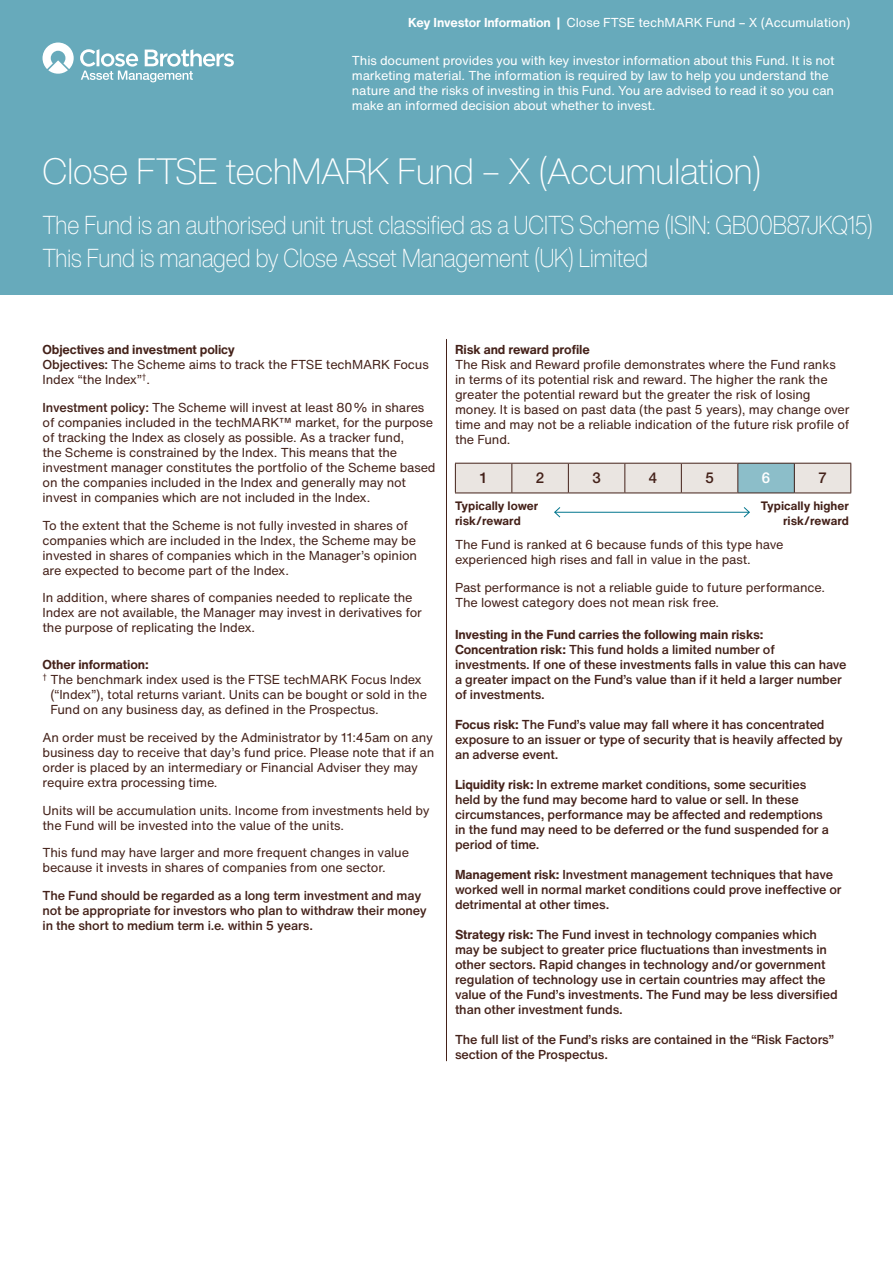
<style>
.page{position:relative;width:893px;height:1263px;background:#fff}
.page>*{position:absolute;margin:0;border:0;box-sizing:border-box;transform-origin:0 0}
._48_51pt_Cover_Header{font:200 36px "Helvetica Now Display";color:#fff}
._48_51pt_Cover_Header-2{font:200 25.5px "Helvetica Now Display";color:#fff;scale:.89 1}
.KIID_Body_Text{font:500 15px "Helvetica Neue LT Std";color:#442119}
.KIID_Body_Text-2{font:500 15px "Helvetica Neue LT Std";color:#fff}
._8_5_10pt_Body_copy{font:12.75px/15px "Helvetica Now Text";letter-spacing:-.01em;color:#442119}
._8_5_10pt_Body_copy-2{font:500 12.75px/15px "Helvetica Now Text";letter-spacing:-.01em;color:#442119}
._8_5_10pt_Body_copy-3{font:12.75px/15px "Helvetica Now Text";letter-spacing:-.01em;color:#fff}
._8_5_10pt_Body_copy-4{font:700 12.75px "Helvetica Now Text";letter-spacing:-.01em;color:#442119}
._8_5_10pt_Body_copy-5{font:700 12px/15px "Helvetica Now Text";color:#442119}
.s1{font-weight:700}
.s2{font-weight:500}
</style>
<div class="page">
<svg style="left:455px;top:463px;width:396px;height:30px"></svg>
<hr style="left:455px;top:493px;width:57px;height:1px;background:#442119">
<hr style="left:512px;top:493px;width:56px;height:1px;background:#442119">
<hr style="left:568px;top:493px;width:57px;height:1px;background:#442119">
<hr style="left:625px;top:493px;width:56px;height:1px;background:#442119">
<hr style="left:681px;top:493px;width:57px;height:1px;background:#442119">
<hr style="left:738px;top:493px;width:56px;height:1px;background:#442119">
<hr style="left:794px;top:493px;width:57px;height:1px;background:#442119">
<hr style="left:555px;top:512px;width:194px;height:1px;background:#00758d">
<svg style="left:554px;top:507px;width:7px;height:11px"></svg>
<svg style="left:743px;top:507px;width:7px;height:11px"></svg>
<hr style="left:446px;top:339px;width:1px;height:722px;background:#442119">
<div style="left:0;top:0;width:893px;height:294px;background:#67aabb"></div>
<svg style="left:43px;top:43px;width:31px;height:31px"></svg>
<svg style="left:80px;top:49px;width:154px;height:33px"></svg>
<p class="_8_5_10pt_Body_copy-3" style="left:408px;top:15px;width:444px"><span class="s1">Key Investor Information |</span> Close FTSE techMARK Fund – X (Accumulation)</p>
<p class="_8_5_10pt_Body_copy-3" style="left:352px;top:53px;width:484px">This document provides you with key investor information about this Fund. It is not marketing material. The information is required by law to help you understand the nature and the risks of investing in this Fund. You are advised to read it so you can make an informed decision about whether to invest.</p>
<p class="_48_51pt_Cover_Header" style="left:43px;top:146px;width:720px">Close FTSE techMARK Fund – X (Accumulation)</p>
<p class="_48_51pt_Cover_Header-2" style="left:43px;top:208px;width:934px">The Fund is an authorised unit trust classified as a UCITS Scheme (ISIN: GB00B87JKQ15)</p>
<p class="_48_51pt_Cover_Header-2" style="left:43px;top:241px;width:682px">This Fund is managed by Close Asset Management (UK) Limited</p>
<p class="_8_5_10pt_Body_copy-4" style="left:43px;top:341px;width:194px">Objectives and investment policy</p>
<p class="_8_5_10pt_Body_copy" style="left:43px;top:357px;width:388px"><span class="s2">Objectives:</span> The Scheme aims to track the FTSE techMARK Focus<br>Index “the Index”<sup>†</sup>.</p>
<p class="_8_5_10pt_Body_copy" style="left:43px;top:400px;width:395px"><span class="s2">Investment policy:</span> The Scheme will invest at least 80% in shares of companies included in the techMARK™ market, for the purpose of tracking the Index as closely as possible. As a tracker fund,<br>the Scheme is constrained by the Index. This means that the investment manager constitutes the portfolio of the Scheme based on the companies included in the Index and generally may not invest in companies which are not included in the Index.</p>
<p class="_8_5_10pt_Body_copy" style="left:43px;top:518px;width:376px">To the extent that the Scheme is not fully invested in shares of companies which are included in the Index, the Scheme may be invested in shares of companies which in the Manager’s opinion are expected to become part of the Index.</p>
<p class="_8_5_10pt_Body_copy" style="left:43px;top:590px;width:381px">In addition, where shares of companies needed to replicate the<br>Index are not available, the Manager may invest in derivatives for the purpose of replicating the Index.</p>
<p class="_8_5_10pt_Body_copy-4" style="left:43px;top:656px;width:108px">Other information:</p>
<p class="_8_5_10pt_Body_copy" style="left:50px;top:672px;width:378px;text-indent:-8px"><sup>†</sup> The benchmark index used is the FTSE techMARK Focus Index (“Index”), total returns variant. Units can be bought or sold in the<br>Fund on any business day, as defined in the Prospectus.</p>
<p class="_8_5_10pt_Body_copy" style="left:43px;top:730px;width:393px">An order must be received by the Administrator by 11:45am on any business day to receive that day’s fund price. Please note that if an order is placed by an intermediary or Financial Adviser they may require extra processing time.</p>
<p class="_8_5_10pt_Body_copy" style="left:43px;top:803px;width:389px">Units will be accumulation units. Income from investments held by the Fund will be invested into the value of the units.</p>
<p class="_8_5_10pt_Body_copy" style="left:43px;top:845px;width:368px">This fund may have larger and more frequent changes in value because it invests in shares of companies from one sector.</p>
<p class="_8_5_10pt_Body_copy-2" style="left:43px;top:888px;width:386px">The Fund should be regarded as a long term investment and may not be appropriate for investors who plan to withdraw their money in the short to medium term i.e. within 5 years.</p>
<p class="_8_5_10pt_Body_copy-4" style="left:455px;top:341px;width:136px">Risk and reward profile</p>
<p class="_8_5_10pt_Body_copy" style="left:455px;top:357px;width:396px">The Risk and Reward profile demonstrates where the Fund ranks in terms of its potential risk and reward. The higher the rank the greater the potential reward but the greater the risk of losing money. It is based on past data (the past 5 years), may change over time and may not be a reliable indication of the future risk profile of the Fund.</p>
<p class="KIID_Body_Text" style="left:479px;top:469px;width:10px">1</p>
<p class="KIID_Body_Text" style="left:536px;top:469px;width:10px">2</p>
<p class="KIID_Body_Text" style="left:592px;top:469px;width:10px">3</p>
<p class="KIID_Body_Text" style="left:649px;top:469px;width:10px">4</p>
<p class="KIID_Body_Text" style="left:705px;top:469px;width:10px">5</p>
<p class="KIID_Body_Text-2" style="left:762px;top:469px;width:10px">6</p>
<p class="KIID_Body_Text" style="left:818px;top:469px;width:10px">7</p>
<p class="_8_5_10pt_Body_copy-5" style="left:455px;top:498px;width:85px">Typically lower risk/reward</p>
<p class="_8_5_10pt_Body_copy-5" style="left:761px;top:498px;width:90px;text-align:right">Typically higher risk/reward</p>
<p class="_8_5_10pt_Body_copy" style="left:455px;top:537px;width:330px">The Fund is ranked at 6 because funds of this type have experienced high rises and fall in value in the past.</p>
<p class="_8_5_10pt_Body_copy" style="left:455px;top:580px;width:371px">Past performance is not a reliable guide to future performance.<br>The lowest category does not mean risk free.</p>
<p class="_8_5_10pt_Body_copy-4" style="left:455px;top:626px;width:310px">Investing in the Fund carries the following main risks:</p>
<p class="_8_5_10pt_Body_copy-2" style="left:455px;top:642px;width:393px"><span class="s1">Concentration risk:</span> This fund holds a limited number of investments. If one of these investments falls in value this can have a greater impact on the Fund’s value than if it held a larger number of investments.</p>
<p class="_8_5_10pt_Body_copy-2" style="left:455px;top:717px;width:389px"><span class="s1">Focus risk:</span> The Fund’s value may fall where it has concentrated exposure to an issuer or type of security that is heavily affected by an adverse event.</p>
<p class="_8_5_10pt_Body_copy-2" style="left:455px;top:777px;width:375px"><span class="s1">Liquidity risk:</span> In extreme market conditions, some securities held by the fund may become hard to value or sell. In these circumstances, performance may be affected and redemptions in the fund may need to be deferred or the fund suspended for a period of time.</p>
<p class="_8_5_10pt_Body_copy-2" style="left:455px;top:867px;width:388px"><span class="s1">Management risk:</span> Investment management techniques that have worked well in normal market conditions could prove ineffective or detrimental at other times.</p>
<p class="_8_5_10pt_Body_copy-2" style="left:455px;top:927px;width:384px"><span class="s1">Strategy risk:</span> The Fund invest in technology companies which may be subject to greater price fluctuations than investments in other sectors. Rapid changes in technology and/or government regulation of technology use in certain countries may affect the value of the Fund’s investments. The Fund may be less diversified than other investment funds.</p>
<p class="_8_5_10pt_Body_copy-2" style="left:455px;top:1032px;width:381px">The full list of the Fund’s risks are contained in the “Risk Factors” section of the Prospectus.</p>
</div>
